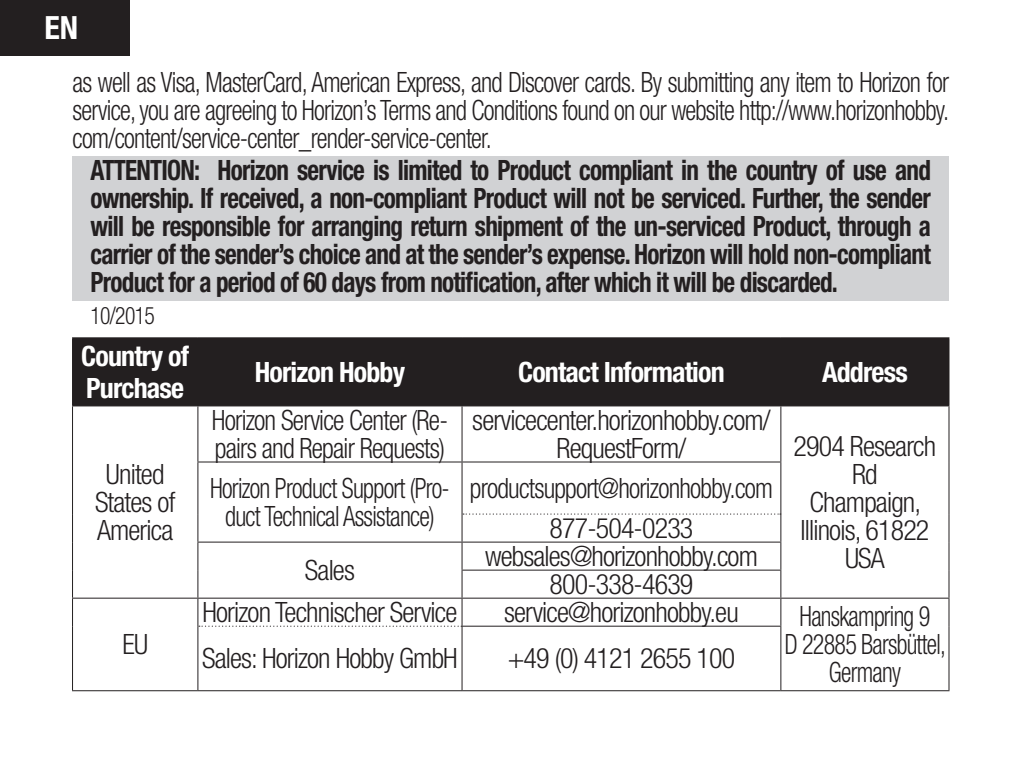
<style>
.page{position:relative;width:1021px;height:772px;background:#fff}
.page>*{position:absolute;margin:0;border:0;box-sizing:border-box;transform-origin:0 0}
.t1{font:700 condensed 32px "Helvetica Neue LT Std";color:#fff}
.body{font:700 condensed 28px/28px "Helvetica Neue LT Std";letter-spacing:-.03em;color:#231f20;text-align:justify;scale:.9 1}
.body-2{font:300 condensed 28px/28px "Helvetica Neue LT Std";letter-spacing:-.03em;color:#231f20;text-align:justify;scale:.9 1}
.MAIN_-_BODY{font:300 condensed 28px/28px "Helvetica Neue LT Std";letter-spacing:-.03em;color:#231f20;text-align:center}
.body-3{font:300 condensed 28px/28px "Helvetica Neue LT Std";letter-spacing:-.03em;color:#231f20;text-align:center}
.t2{font:700 condensed 28px/32px "Helvetica Neue LT Std";letter-spacing:-.03em;color:#fff}
.body-4{font:300 condensed 28px/28px "Helvetica Neue LT Std";letter-spacing:-.03em;color:#231f20;text-align:center;scale:.88 1}
.body-5{font:300 condensed 28px/28px "Helvetica Neue LT Std";letter-spacing:-.03em;color:#231f20;scale:.94 1}
.MAIN_-_BODY-2{font:300 condensed 28px/28px "Helvetica Neue LT Std";letter-spacing:-.03em;color:#231f20;text-align:center;scale:.86 1}
.body-6{font:300 condensed 28px "Helvetica Neue LT Std";letter-spacing:-.03em;color:#231f20;scale:.93 1}
.body-7{font:300 condensed 24px "Helvetica Neue LT Std";letter-spacing:-.03em;color:#231f20;scale:.9 1}
</style>
<div class="page">
<div style="left:0;top:0;width:129px;height:55px;background:#231f20"></div>
<div style="left:72px;top:156px;width:877px;height:145px;background:#d1d2d4"></div>
<div style="left:73px;top:338px;width:875px;height:67px;background:#231f20"></div>
<hr style="left:72px;top:337px;width:126px;height:1px;background:#231f20">
<hr style="left:72px;top:338px;width:1px;height:67px;background:#231f20">
<hr style="left:198px;top:337px;width:264px;height:1px;background:#231f20">
<hr style="left:197px;top:338px;width:1px;height:67px;background:#231f20">
<hr style="left:462px;top:337px;width:318px;height:1px;background:#231f20">
<hr style="left:461px;top:338px;width:1px;height:67px;background:#231f20">
<hr style="left:780px;top:337px;width:169px;height:1px;background:#231f20">
<hr style="left:780px;top:338px;width:1px;height:67px;background:#231f20">
<hr style="left:948px;top:338px;width:1px;height:67px;background:#231f20">
<hr style="left:72px;top:405px;width:126px;height:1px;background:#231f20">
<hr style="left:72px;top:406px;width:1px;height:55px;background:#231f20">
<hr style="left:72px;top:461px;width:1px;height:52px;background:#231f20">
<hr style="left:198px;top:405px;width:264px;height:1px;background:#231f20">
<hr style="left:197px;top:406px;width:1px;height:55px;background:#231f20">
<hr style="left:462px;top:405px;width:318px;height:1px;background:#231f20">
<hr style="left:461px;top:406px;width:1px;height:55px;background:#231f20">
<hr style="left:780px;top:405px;width:169px;height:1px;background:#231f20">
<hr style="left:780px;top:406px;width:1px;height:55px;background:#231f20">
<hr style="left:948px;top:406px;width:1px;height:55px;background:#231f20">
<hr style="left:948px;top:461px;width:1px;height:52px;background:#231f20">
<hr style="left:197px;top:461px;width:265px;height:1px;background:#231f20">
<hr style="left:197px;top:462px;width:1px;height:51px;background:#231f20">
<hr style="left:462px;top:461px;width:319px;height:1px;background:#231f20">
<hr style="left:461px;top:462px;width:1px;height:51px;background:#231f20">
<hr style="left:780px;top:462px;width:1px;height:51px;background:#231f20">
<hr style="left:72px;top:597px;width:126px;height:1px;background:#231f20">
<svg style="left:72px;top:513px;width:1px;height:112px"></svg>
<hr style="left:72px;top:625px;width:1px;height:64px;background:#231f20">
<hr style="left:780px;top:597px;width:169px;height:1px;background:#231f20">
<svg style="left:948px;top:513px;width:1px;height:112px"></svg>
<hr style="left:948px;top:625px;width:1px;height:64px;background:#231f20">
<svg style="left:197px;top:513px;width:584px;height:113px"></svg>
<hr style="left:197px;top:625px;width:1px;height:64px;background:#231f20">
<hr style="left:461px;top:625px;width:320px;height:1px;background:#231f20">
<hr style="left:461px;top:626px;width:1px;height:63px;background:#231f20">
<hr style="left:780px;top:626px;width:1px;height:63px;background:#231f20">
<hr style="left:72px;top:689px;width:126px;height:2px;background:#231f20">
<hr style="left:198px;top:689px;width:264px;height:2px;background:#231f20">
<hr style="left:462px;top:689px;width:318px;height:2px;background:#231f20">
<hr style="left:780px;top:689px;width:169px;height:2px;background:#231f20">
<p class="t1" style="left:45px;top:8px;width:35px">EN</p>
<p class="body-2" style="left:72px;top:68px;width:975px">as well as Visa, MasterCard, American Express, and Discover cards. By submitting any item to Horizon for service, you are agreeing to Horizon’s Terms and Conditions found on our website http://www.horizonhobby. com/content/service-center_render-service-center.</p>
<p class="body" style="left:90px;top:156px;width:935px">ATTENTION: Horizon service is limited to Product compliant in the country of use and ownership. If received, a non-compliant Product will not be serviced. Further, the sender will be responsible for arranging return shipment of the un-serviced Product, through a carrier of the sender’s choice and at the sender’s expense. Horizon will hold non-compliant Product for a period of 60 days from notification, after which it will be discarded.</p>
<p class="body-7" style="left:90px;top:302px;width:73px">10/2015</p>
<p class="t2" style="left:81px;top:339px;width:109px">Country of<br>Purchase</p>
<p class="t2" style="left:255px;top:355px;width:152px">Horizon Hobby</p>
<p class="t2" style="left:518px;top:355px;width:208px">Contact Information</p>
<p class="t2" style="left:822px;top:355px;width:87px">Address</p>
<p class="body-3" style="left:95px;top:459px;width:82px">United<br>States of<br>America</p>
<p class="body-3" style="left:122px;top:630px;width:27px">EU</p>
<p class="body-5" style="left:212px;top:405px;width:253px">Horizon Service Center (Re&shy;pairs and Repair Requests)</p>
<p class="body-3" style="left:472px;top:405px;width:300px">servicecenter.horizonhobby.com/<br>RequestForm/</p>
<p class="body-4" style="left:210px;top:473px;width:274px">Horizon Product Support (Pro&shy;duct Technical Assistance)</p>
<p class="body-6" style="left:470px;top:471px;width:327px">productsupport@horizonhobby.com</p>
<p class="MAIN_-_BODY" style="left:549px;top:513px;width:145px">877-504-0233</p>
<p class="body-3" style="left:305px;top:555px;width:51px">Sales</p>
<p class="body-3" style="left:485px;top:541px;width:274px">websales@horizonhobby.com</p>
<p class="MAIN_-_BODY" style="left:549px;top:569px;width:145px">800-338-4639</p>
<p class="body-3" style="left:793px;top:431px;width:144px">2904 Research<br>Rd</p>
<p class="MAIN_-_BODY" style="left:800px;top:487px;width:130px">Champaign,<br>Illinois, 61822<br>USA</p>
<p class="MAIN_-_BODY" style="left:202px;top:597px;width:256px">Horizon Technischer Service</p>
<p class="MAIN_-_BODY" style="left:504px;top:597px;width:236px">service@horizonhobby.eu</p>
<p class="MAIN_-_BODY-2" style="left:799px;top:602px;width:153px">Hanskampring 9</p>
<p class="MAIN_-_BODY-2" style="left:784px;top:630px;width:189px">D 22885 Barsbüttel,<br>Germany</p>
<p class="MAIN_-_BODY" style="left:202px;top:644px;width:257px">Sales: Horizon Hobby GmbH</p>
<p class="MAIN_-_BODY" style="left:507px;top:644px;width:229px">+49 (0) 4121 2655 100</p>
</div>
